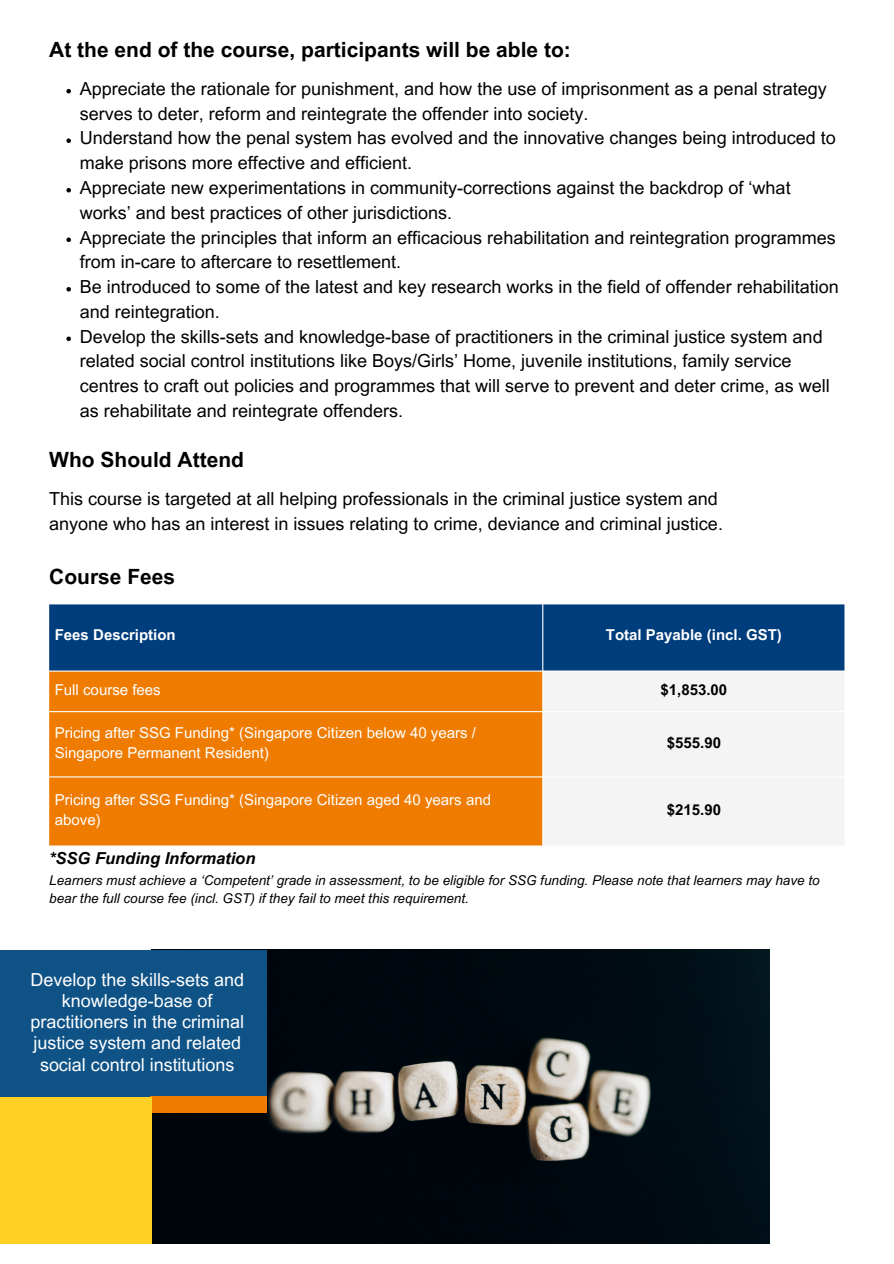
<style>
.page{position:relative;width:894px;height:1264px;background:#fff}
.page>*{position:absolute;margin:0;border:0;box-sizing:border-box;transform-origin:0 0}
.t1{font:700 21px "Arial MT Pro";color:#000}
.t2{font:18px/24.8px "Arial MT Pro";color:#000}
.t3{font:18px/21.3px "Arial MT Pro";color:#fff;text-align:center}
.t4{font:italic 700 16.5px "Arial MT Pro";color:#000}
.t5{font:15px/20.2px "Arial MT Pro";color:#fff}
.t6{font:700 15px "Arial MT Pro";color:#fff}
.t7{font:700 15px "Arial MT Pro";color:#000}
.t8{font:italic 13.5px/18px "Arial MT Pro";color:#000}
</style>
<div class="page">
<div style="left:49px;top:604px;width:795px;height:66px;background:#003d7c"></div>
<div style="left:49px;top:671px;width:493px;height:174px;background:#ef7c00"></div>
<div style="left:544px;top:672px;width:300px;height:173px;background:#f4f4f4"></div>
<img style="left:151px;top:949px;width:618px;height:294px">
<div style="left:0;top:949px;width:267px;height:147px;background:#0f5286"></div>
<div style="left:150px;top:1096px;width:117px;height:16px;background:#ef7c00"></div>
<div style="left:0;top:1096px;width:151px;height:147px;background:#ffd124"></div>
<svg style="left:66px;top:89px;width:5px;height:4px"></svg>
<svg style="left:66px;top:138px;width:5px;height:5px"></svg>
<svg style="left:66px;top:188px;width:5px;height:4px"></svg>
<svg style="left:66px;top:237px;width:5px;height:5px"></svg>
<svg style="left:66px;top:287px;width:5px;height:4px"></svg>
<svg style="left:66px;top:336px;width:5px;height:5px"></svg>
<h2 class="t1" style="left:49px;top:41px;width:523px">At the end of the course, participants will be able to:</h2>
<h1 class="t2" style="left:80px;top:78px;width:748px">Appreciate the rationale for punishment, and how the use of imprisonment as a penal strategy serves to deter, reform and reintegrate the offender into society.</h1>
<p class="t2" style="left:80px;top:128px;width:757px">Understand how the penal system has evolved and the innovative changes being introduced to make prisons more effective and efficient.</p>
<p class="t2" style="left:80px;top:177px;width:712px">Appreciate new experimentations in community-corrections against the backdrop of ‘what works’ and best practices of other jurisdictions.</p>
<p class="t2" style="left:80px;top:227px;width:757px">Appreciate the principles that inform an efficacious rehabilitation and reintegration programmes from in-care to aftercare to resettlement.</p>
<p class="t2" style="left:80px;top:276px;width:760px">Be introduced to some of the latest and key research works in the field of offender rehabilitation and reintegration.</p>
<p class="t2" style="left:80px;top:326px;width:751px">Develop the skills-sets and knowledge-base of practitioners in the criminal justice system and related social control institutions like Boys/Girls’ Home, juvenile institutions, family service centres to craft out policies and programmes that will serve to prevent and deter crime, as well as rehabilitate and reintegrate offenders.</p>
<p class="t1" style="left:49px;top:451px;width:196px">Who Should Attend</p>
<p class="t2" style="left:49px;top:488px;width:675px">This course is targeted at all helping professionals in the criminal justice system and anyone who has an interest in issues relating to crime, deviance and criminal justice.</p>
<p class="t1" style="left:49px;top:568px;width:127px">Course Fees</p>
<h1 class="t6" style="left:55px;top:629px;width:122px">Fees Description</h1>
<p class="t6" style="left:605px;top:629px;width:177px">Total Payable (incl. GST)</p>
<p class="t5" style="left:55px;top:681px;width:107px">Full course fees</p>
<p class="t7" style="left:660px;top:684px;width:68px">$1,853.00</p>
<p class="t5" style="left:55px;top:724px;width:422px">Pricing after SSG Funding* (Singapore Citizen below 40 years /<br>Singapore Permanent Resident)</p>
<p class="t7" style="left:666px;top:737px;width:56px">$555.90</p>
<p class="t5" style="left:55px;top:791px;width:437px">Pricing after SSG Funding* (Singapore Citizen aged 40 years and above)</p>
<h1 class="t7" style="left:666px;top:803px;width:56px">$215.90</h1>
<p class="t4" style="left:49px;top:852px;width:208px">*SSG Funding Information</p>
<p class="t8" style="left:49px;top:872px;width:771px">Learners must achieve a ‘Competent’ grade in assessment, to be eligible for SSG funding. Please note that learners may have to bear the full course fee (incl. GST) if they fail to meet this requirement.</p>
<h2 class="t3" style="left:31px;top:970px;width:215px">Develop the skills-sets and knowledge-base of practitioners in the criminal justice system and related social control institutions</h2>
</div>
